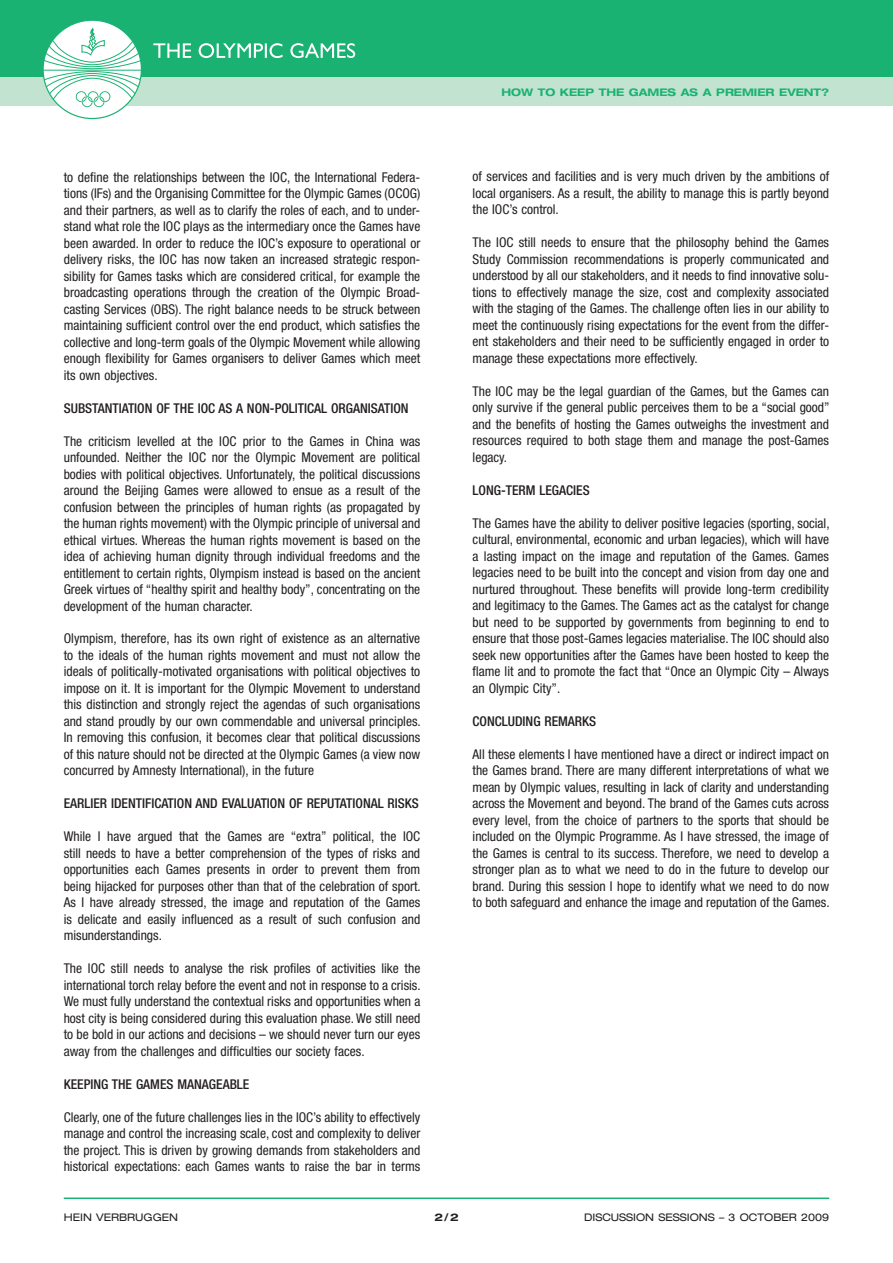
<style>
.page{position:relative;width:893px;height:1263px;background:#fff}
.page>*{position:absolute;margin:0;border:0;box-sizing:border-box;transform-origin:0 0}
.t1{font:condensed 13.5px/16.5px "Helvetica Neue";color:#231f20;text-align:justify}
.t2{font:500 condensed 13.5px "Helvetica Neue";color:#231f20}
.t3{font:expanded 10.5px "Helvetica Neue";color:#231f20}
.t4{font:700 expanded 10.5px "Helvetica Neue";color:#19b273}
.t5{font:700 expanded 10.5px "Helvetica Neue";color:#231f20}
</style>
<div class="page">
<div style="left:0;top:0;width:893px;height:77px;background:#19b273"></div>
<div style="left:0;top:77px;width:893px;height:29px;background:#c2e3cf"></div>
<svg style="left:43px;top:22px;width:98px;height:97px"></svg>
<hr style="left:64px;top:1197px;width:765px;height:2px;background:#19b273">
<svg style="left:153px;top:43px;width:202px;height:15px"></svg>
<p class="t1" style="left:64px;top:168px;width:358px">to define the relationships between the IOC, the International Federa&shy;tions (IFs) and the Organising Committee for the Olympic Games (OCOG) and their partners, as well as to clarify the roles of each, and to under&shy;stand what role the IOC plays as the intermediary once the Games have been awarded. In order to reduce the IOC’s exposure to operational or delivery risks, the IOC has now taken an increased strategic respon&shy;sibility for Games tasks which are considered critical, for example the broadcasting operations through the creation of the Olympic Broad&shy;casting Services (OBS). The right balance needs to be struck between maintaining sufficient control over the end product, which satisfies the collective and long-term goals of the Olympic Movement while allowing enough flexibility for Games organisers to deliver Games which meet its own objectives.</p>
<p class="t2" style="left:64px;top:400px;width:346px">SUBSTANTIATIO N OF THE IOC AS A NON-POLITICAL ORGANISATIO N</p>
<p class="t1" style="left:64px;top:432px;width:358px">The criticism levelled at the IOC prior to the Games in China was unfounded. Neither the IOC nor the Olympic Movement are political bodies with political objectives. Unfortunately, the political discussions around the Beijing Games were allowed to ensue as a result of the confusion between the principles of human rights (as propagated by the human rights movement) with the Olympic principle of universal and ethical virtues. Whereas the human rights movement is based on the idea of achieving human dignity through individual freedoms and the entitlement to certain rights, Olympism instead is based on the ancient Greek virtues of “healthy spirit and healthy body”, concentrating on the development of the human character.</p>
<p class="t1" style="left:64px;top:630px;width:358px">Olympism, therefore, has its own right of existence as an alternative to the ideals of the human rights movement and must not allow the ideals of politically-motivated organisations with political objectives to impose on it. It is important for the Olympic Movement to understand this distinction and strongly reject the agendas of such organisations and stand proudly by our own commendable and universal principles.<br>In removing this confusion, it becomes clear that political discussions of this nature should not be directed at the Olympic Games (a view now concurred by Amnesty International), in the future</p>
<p class="t2" style="left:64px;top:796px;width:357px">EARLIER IDENTIFICATIO N AND EVALUATIO N OF REPUTATIO NAL RISKS</p>
<p class="t1" style="left:64px;top:828px;width:359px">While I have argued that the Games are “extra” political, the IOC still needs to have a better comprehension of the types of risks and opportunities each Games presents in order to prevent them from being hijacked for purposes other than that of the celebration of sport.<br>As I have already stressed, the image and reputation of the Games is delicate and easily influenced as a result of such confusion and misunderstandings.</p>
<p class="t1" style="left:64px;top:960px;width:358px">The IOC still needs to analyse the risk profiles of activities like the international torch relay before the event and not in response to a crisis.<br>We must fully understand the contextual risks and opportunities when a host city is being considered during this evaluation phase. We still need to be bold in our actions and decisions – we should never turn our eyes away from the challenges and difficulties our society faces.</p>
<p class="t2" style="left:64px;top:1076px;width:187px">KEEPING THE GAMES MANAGEABLE</p>
<p class="t1" style="left:64px;top:1109px;width:358px">Clearly, one of the future challenges lies in the IOC’s ability to effectively manage and control the increasing scale, cost and complexity to deliver the project. This is driven by growing demands from stakeholders and historical expectations: each Games wants to raise the bar in terms</p>
<p class="t4" style="left:501px;top:86px;width:68px">HOW TOKEEP</p>
<p class="t4" style="left:599px;top:86px;width:51px">THE GAMES</p>
<p class="t4" style="left:681px;top:86px;width:10px">AS</p>
<p class="t4" style="left:703px;top:86px;width:23px">A PREMIER</p>
<p class="t4" style="left:779px;top:86px;width:9px">EVE</p>
<p class="t4" style="left:804px;top:86px;width:27px">NT?</p>
<p class="t1" style="left:473px;top:168px;width:358px">of services and facilities and is very much driven by the ambitions of local organisers. As a result, the ability to manage this is partly beyond the IOC’s control.</p>
<p class="t1" style="left:473px;top:234px;width:358px">The IOC still needs to ensure that the philosophy behind the Games Study Commission recommendations is properly communicated and understood by all our stakeholders, and it needs to find innovative solu&shy;tions to effectively manage the size, cost and complexity associated with the staging of the Games. The challenge often lies in our ability to meet the continuously rising expectations for the event from the differ&shy;ent stakeholders and their need to be sufficiently engaged in order to manage these expectations more effectively.</p>
<p class="t1" style="left:473px;top:383px;width:359px">The IOC may be the legal guardian of the Games, but the Games can only survive if the general public perceives them to be a “social good” and the benefits of hosting the Games outweighs the investment and resources required to both stage them and manage the post-Games legacy.</p>
<p class="t2" style="left:473px;top:482px;width:119px">LO NG-TERM LEGACI ES</p>
<p class="t1" style="left:473px;top:515px;width:359px">The Games have the ability to deliver positive legacies (sporting, social, cultural, environmental, economic and urban legacies), which will have a lasting impact on the image and reputation of the Games. Games legacies need to be built into the concept and vision from day one and nurtured throughout. These benefits will provide long-term credibility and legitimacy to the Games. The Games act as the catalyst for change but need to be supported by governments from beginning to end to ensure that those post-Games legacies materialise. The IOC should also seek new opportunities after the Games have been hosted to keep the flame lit and to promote the fact that “Once an Olympic City – Always an Olympic City”.</p>
<p class="t2" style="left:473px;top:713px;width:125px">CONCLUDING REMARKS</p>
<p class="t1" style="left:473px;top:746px;width:359px">All these elements I have mentioned have a direct or indirect impact on the Games brand. There are many different interpretations of what we mean by Olympic values, resulting in lack of clarity and understanding across the Movement and beyond. The brand of the Games cuts across every level, from the choice of partners to the sports that should be included on the Olympic Programme. As I have stressed, the image of the Games is central to its success. Therefore, we need to develop a stronger plan as to what we need to do in the future to develop our brand. During this session I hope to identify what we need to do now to both safeguard and enhance the image and reputation of the Games.</p>
<p class="t3" style="left:64px;top:1211px;width:116px">HEIN VERBRUGGEN</p>
<p class="t5" style="left:434px;top:1211px;width:26px">2/2</p>
<p class="t3" style="left:584px;top:1211px;width:16px">DISCUSSI</p>
<p class="t3" style="left:636px;top:1211px;width:30px">ON SESSI</p>
<p class="t3" style="left:690px;top:1211px;width:141px">ONS – 3 OCTOBER 2009</p>
</div>
